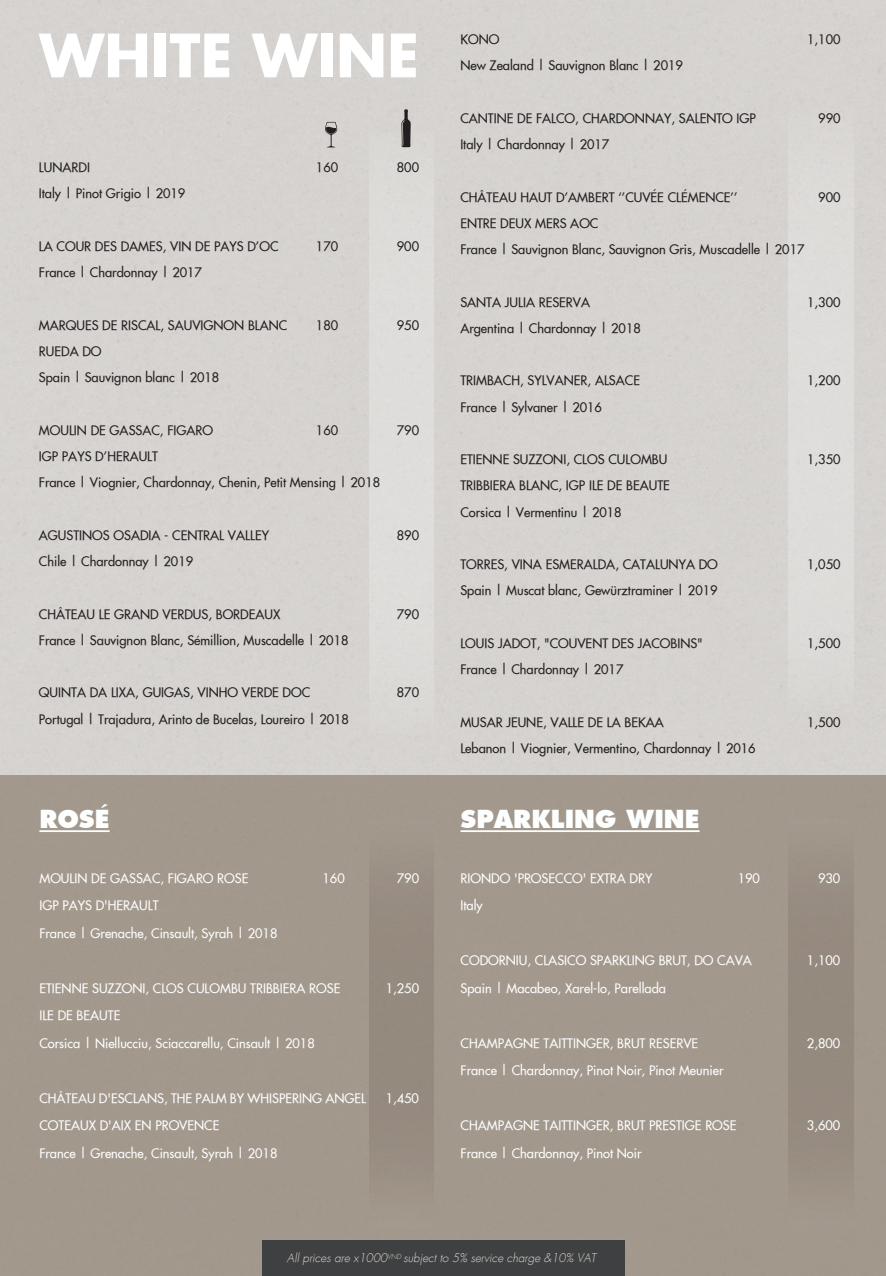
<style>
.page{position:relative;width:886px;height:1276px;background:#d8d7d6}
.page>*{position:absolute;margin:0;border:0;box-sizing:border-box;transform-origin:0 0}
.t1{font:700 58px "SFU Futura";color:#fff}
.t2{font:800 23.75px "SFU Futura";color:#fdfefe}
.t3{font:12.88px/26.2px "SFU Futura";color:#231f20}
.t4{font:12.88px/27.5px "SFU Futura";color:#fdfefe}
.t5{font:italic 300 11.62px "SFU Futura";color:#ddd8d3}
</style>
<div class="page">
<div style="left:369px;top:132px;width:65px;height:601px;background:#dedcda"></div>
<div style="left:789px;top:56px;width:64px;height:677px;background:#dedcd9"></div>
<div style="left:0;top:775px;width:886px;height:501px;background:#a3988d"></div>
<div style="left:262px;top:1240px;width:362px;height:36px;background:#3f4041"></div>
<div style="left:369px;top:819px;width:65px;height:408px;background:linear-gradient(to right,#998e83,#998e82)"></div>
<div style="left:789px;top:819px;width:64px;height:408px;background:linear-gradient(to right,#998e82,#988d82)"></div>
<hr style="left:39px;top:830px;width:71px;height:2px;background:#fdfefe">
<hr style="left:461px;top:830px;width:238px;height:2px;background:#fdfefe">
<svg style="left:401px;top:109px;width:10px;height:38px"></svg>
<svg style="left:325px;top:122px;width:12px;height:25px"></svg>
<h1 class="t1" style="left:39px;top:5px;width:381px">WHITE WINE</h1>
<p class="t3" style="left:39px;top:153px;width:53px">LUNARDI</p>
<p class="t3" style="left:316px;top:153px;width:24px">160</p>
<p class="t3" style="left:397px;top:153px;width:24px">800</p>
<p class="t3" style="left:39px;top:179px;width:148px">Italy | Pinot Grigio | 2019</p>
<p class="t3" style="left:39px;top:232px;width:241px">LA COUR DES DAMES, VIN DE PAYS D’OC</p>
<p class="t3" style="left:316px;top:232px;width:24px">170</p>
<p class="t3" style="left:397px;top:232px;width:24px">900</p>
<p class="t3" style="left:39px;top:258px;width:165px">France | Chardonnay | 2017</p>
<p class="t3" style="left:39px;top:311px;width:250px">MARQUES DE RISCAL, SAUVIGNON BLANC</p>
<p class="t3" style="left:316px;top:311px;width:24px">180</p>
<p class="t3" style="left:397px;top:311px;width:24px">950</p>
<p class="t3" style="left:39px;top:337px;width:182px">RUEDA DO<br>Spain | Sauvignon blanc | 2018</p>
<p class="t3" style="left:39px;top:416px;width:176px">MOULIN DE GASSAC, FIGARO</p>
<p class="t3" style="left:316px;top:416px;width:24px">160</p>
<p class="t3" style="left:397px;top:416px;width:24px">790</p>
<p class="t3" style="left:39px;top:442px;width:343px">IGP PAYS D’HERAULT<br>France | Viognier, Chardonnay, Chenin, Petit Mensing | 2018</p>
<p class="t3" style="left:39px;top:521px;width:232px">AGUSTINOS OSADIA - CENTRAL VALLEY</p>
<p class="t3" style="left:397px;top:521px;width:24px">890</p>
<p class="t3" style="left:39px;top:547px;width:156px">Chile | Chardonnay | 2019</p>
<p class="t3" style="left:39px;top:600px;width:243px">CHÂTEAU LE GRAND VERDUS, BORDEAUX</p>
<p class="t3" style="left:397px;top:600px;width:24px">790</p>
<p class="t3" style="left:39px;top:626px;width:311px">France | Sauvignon Blanc, Sémillion, Muscadelle | 2018</p>
<p class="t3" style="left:39px;top:678px;width:273px">QUINTA DA LIXA, GUIGAS, VINHO VERDE DOC</p>
<p class="t3" style="left:397px;top:678px;width:24px">870</p>
<p class="t3" style="left:39px;top:705px;width:312px">Portugal | Trajadura, Arinto de Bucelas, Loureiro | 2018</p>
<h2 class="t2" style="left:39px;top:799px;width:72px">ROSÉ</h2>
<p class="t4" style="left:39px;top:863px;width:211px">MOULIN DE GASSAC, FIGARO ROSE</p>
<p class="t4" style="left:322px;top:863px;width:24px">160</p>
<p class="t4" style="left:397px;top:863px;width:24px">790</p>
<p class="t4" style="left:39px;top:890px;width:240px">IGP PAYS D'HERAULT<br>France | Grenache, Cinsault, Syrah | 2018</p>
<p class="t4" style="left:39px;top:973px;width:302px">ETIENNE SUZZONI, CLOS CULOMBU TRIBBIERA ROSE</p>
<p class="t4" style="left:386px;top:973px;width:35px">1,250</p>
<p class="t4" style="left:39px;top:1000px;width:277px">ILE DE BEAUTE<br>Corsica | Niellucciu, Sciaccarellu, Cinsault | 2018</p>
<p class="t4" style="left:39px;top:1083px;width:328px">CHÂTEAU D'ESCLANS, THE PALM BY WHISPERING ANGEL</p>
<p class="t4" style="left:386px;top:1083px;width:35px">1,450</p>
<p class="t4" style="left:39px;top:1110px;width:240px">COTEAUX D'AIX EN PROVENCE<br>France | Grenache, Cinsault, Syrah | 2018</p>
<p class="t3" style="left:460px;top:25px;width:40px">KONO</p>
<p class="t3" style="left:807px;top:25px;width:35px">1,100</p>
<p class="t3" style="left:460px;top:51px;width:224px">New Zealand | Sauvignon Blanc | 2019</p>
<p class="t3" style="left:460px;top:104px;width:297px">CANTINE DE FALCO, CHARDONNAY, SALENTO IGP</p>
<p class="t3" style="left:818px;top:104px;width:24px">990</p>
<p class="t3" style="left:460px;top:130px;width:150px">Italy | Chardonnay | 2017</p>
<p class="t3" style="left:460px;top:183px;width:279px">CHÂTEAU HAUT D’AMBERT ‘’CUVÉE CLÉMENCE’’</p>
<p class="t3" style="left:818px;top:183px;width:24px">900</p>
<p class="t3" style="left:460px;top:209px;width:346px">ENTRE DEUX MERS AOC<br>France | Sauvignon Blanc, Sauvignon Gris, Muscadelle | 2017</p>
<p class="t3" style="left:460px;top:288px;width:131px">SANTA JULIA RESERVA</p>
<p class="t3" style="left:807px;top:288px;width:35px">1,300</p>
<p class="t3" style="left:460px;top:314px;width:182px">Argentina | Chardonnay | 2018</p>
<p class="t3" style="left:460px;top:366px;width:181px">TRIMBACH, SYLVANER, ALSACE</p>
<p class="t3" style="left:807px;top:366px;width:35px">1,200</p>
<p class="t3" style="left:460px;top:393px;width:143px">France | Sylvaner | 2016</p>
<p class="t3" style="left:460px;top:445px;width:208px">ETIENNE SUZZONI, CLOS CULOMBU</p>
<p class="t3" style="left:807px;top:445px;width:35px">1,350</p>
<p class="t3" style="left:460px;top:471px;width:211px">TRIBBIERA BLANC, IGP ILE DE BEAUTE<br>Corsica | Vermentinu | 2018</p>
<p class="t3" style="left:460px;top:550px;width:259px">TORRES, VINA ESMERALDA, CATALUNYA DO</p>
<p class="t3" style="left:807px;top:550px;width:35px">1,050</p>
<p class="t3" style="left:460px;top:576px;width:259px">Spain | Muscat blanc, Gewürztraminer | 2019</p>
<p class="t3" style="left:460px;top:629px;width:244px">LOUIS JADOT, "COUVENT DES JACOBINS"</p>
<p class="t3" style="left:807px;top:629px;width:35px">1,500</p>
<p class="t3" style="left:460px;top:655px;width:165px">France | Chardonnay | 2017</p>
<p class="t3" style="left:460px;top:708px;width:205px">MUSAR JEUNE, VALLE DE LA BEKAA</p>
<p class="t3" style="left:807px;top:708px;width:35px">1,500</p>
<p class="t3" style="left:460px;top:734px;width:297px">Lebanon | Viognier, Vermentino, Chardonnay | 2016</p>
<h2 class="t2" style="left:461px;top:799px;width:240px">SPARKLING WINE</h2>
<p class="t4" style="left:461px;top:863px;width:193px">RIONDO 'PROSECCO' EXTRA DRY</p>
<p class="t4" style="left:738px;top:863px;width:24px">190</p>
<p class="t4" style="left:818px;top:863px;width:24px">930</p>
<p class="t4" style="left:461px;top:890px;width:24px">Italy</p>
<p class="t4" style="left:461px;top:945px;width:293px">CODORNIU, CLASICO SPARKLING BRUT, DO CAVA</p>
<p class="t4" style="left:807px;top:945px;width:35px">1,100</p>
<p class="t4" style="left:461px;top:973px;width:207px">Spain | Macabeo, Xarel-lo, Parellada</p>
<p class="t4" style="left:461px;top:1028px;width:239px">CHAMPAGNE TAITTINGER, BRUT RESERVE</p>
<p class="t4" style="left:807px;top:1028px;width:35px">2,800</p>
<p class="t4" style="left:461px;top:1055px;width:264px">France | Chardonnay, Pinot Noir, Pinot Meunier</p>
<p class="t4" style="left:461px;top:1110px;width:277px">CHAMPAGNE TAITTINGER, BRUT PRESTIGE ROSE</p>
<p class="t4" style="left:807px;top:1110px;width:35px">3,600</p>
<p class="t4" style="left:461px;top:1138px;width:182px">France | Chardonnay, Pinot Noir</p>
<p class="t5" style="left:287px;top:1249px;width:311px">All prices are x1000<sup>VND</sup> subject to 5% service charge &amp;10% VAT</p>
</div>
